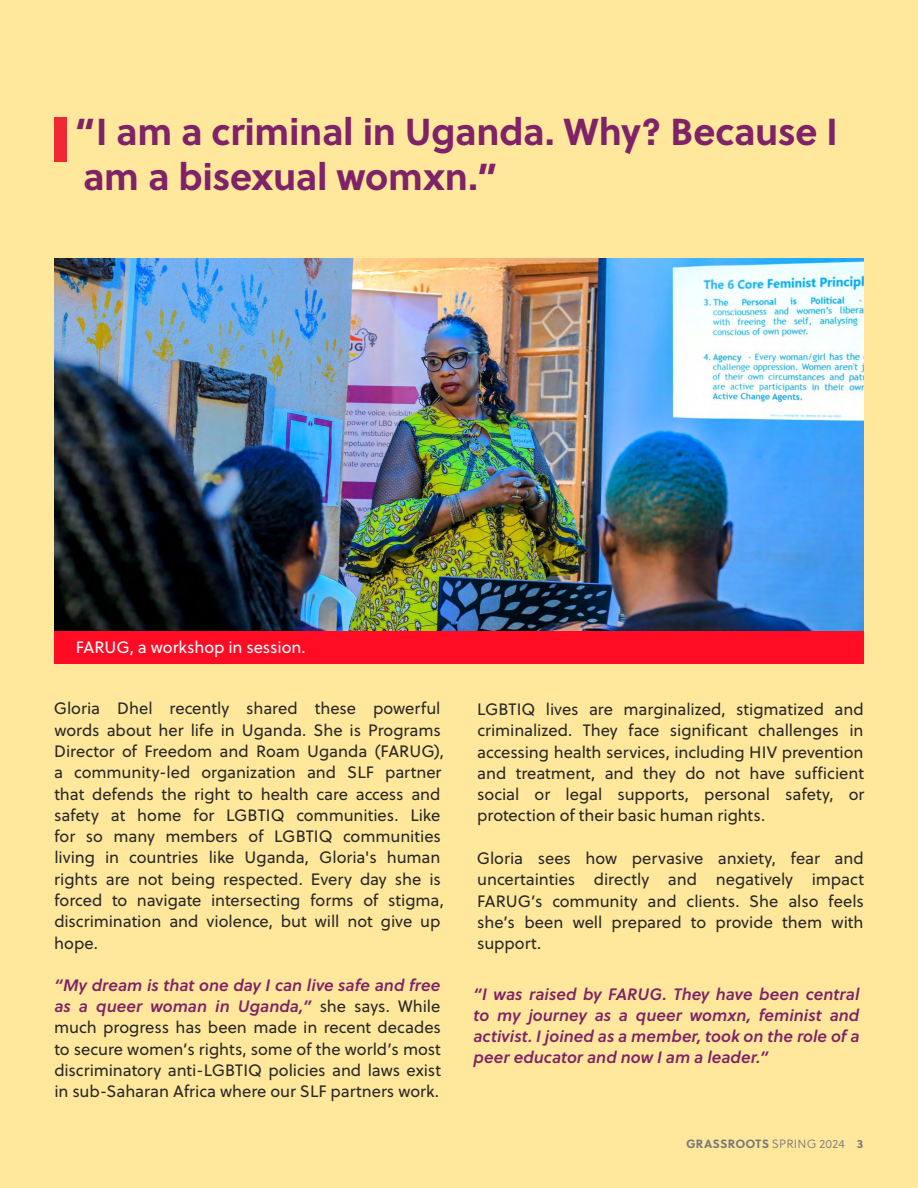
<style>
.page{position:relative;width:918px;height:1188px;background:#ffe89b}
.page>*{position:absolute;margin:0;border:0;box-sizing:border-box;transform-origin:0 0}
.t1{font:700 37.5px/45px "Soleil";letter-spacing:-.01em;color:#7f2268}
.t2{font:16.5px/21.3px "Soleil";letter-spacing:-.005em;color:#292829;text-align:justify}
.t3{font:italic 16.5px/21.3px "Soleil Sb";letter-spacing:-.005em;color:#7f2268}
.t4{font:16.5px "Soleil";color:#fff}
.t5{font:700 12px "Soleil";letter-spacing:.02em;color:#77787b}
.s1{font-family:"Soleil";font-style:normal;color:#292829}
.s2{font-family:"Soleil Lt";font-weight:400}
</style>
<div class="page">
<div style="left:54px;top:117px;width:13px;height:45px;background:#ee2934"></div>
<img style="left:54px;top:258px;width:810px;height:374px">
<div style="left:54px;top:632px;width:810px;height:32px;background:#ff0b24"></div>
<h1 class="t1" style="left:75px;top:107px;width:765px">“I am a criminal in Uganda. Why? Because I am a bisexual womxn.”</h1>
<p class="t4" style="left:76px;top:635px;width:232px">FARUG, a workshop in session.</p>
<p class="t2" style="left:54px;top:698px;width:392px;text-align:left">Gloria Dhel recently shared these powerful words about her life in Uganda. She is Programs Director of Freedom and Roam Uganda (FARUG), a community-led organization and SLF partner that defends the right to health care access and safety at home for LGBTIQ communities. Like for so many members of LGBTIQ communities living in countries like Uganda, Gloria's human rights are not being respected. Every day she is forced to navigate intersecting forms of stigma, discrimination and violence, but will not give up hope.</p>
<p class="t3" style="left:54px;top:974px;width:388px">“My dream is that one day I can live safe and free as a queer woman in Uganda,” <span class="s1">she says. While</span></p>
<p class="t2" style="left:54px;top:1016px;width:388px">much progress has been made in recent decades to secure women’s rights, some of the world’s most discriminatory anti-LGBTIQ policies and laws exist in sub-Saharan Africa where our SLF partners work.</p>
<p class="t2" style="left:477px;top:698px;width:389px">LGBTIQ lives are marginalized, stigmatized and criminalized. They face significant challenges in accessing health services, including HIV prevention and treatment, and they do not have sufficient social or legal supports, personal safety, or protection of their basic human rights.</p>
<p class="t2" style="left:477px;top:847px;width:389px">Gloria sees how pervasive anxiety, fear and uncertainties directly and negatively impact FARUG’s community and clients. She also feels she’s been well prepared to provide them with support.</p>
<p class="t3" style="left:473px;top:982px;width:388px;text-align:justify">“I was raised by FARUG. They have been central to my journey as a queer womxn, feminist and activist. I joined as a member, took on the role of a peer educator and now I am a leader.”</p>
<p class="t5" style="left:686px;top:1134px;width:179px">GRASSROOTS <span class="s2">SPRING 2024</span> 3</p>
</div>
